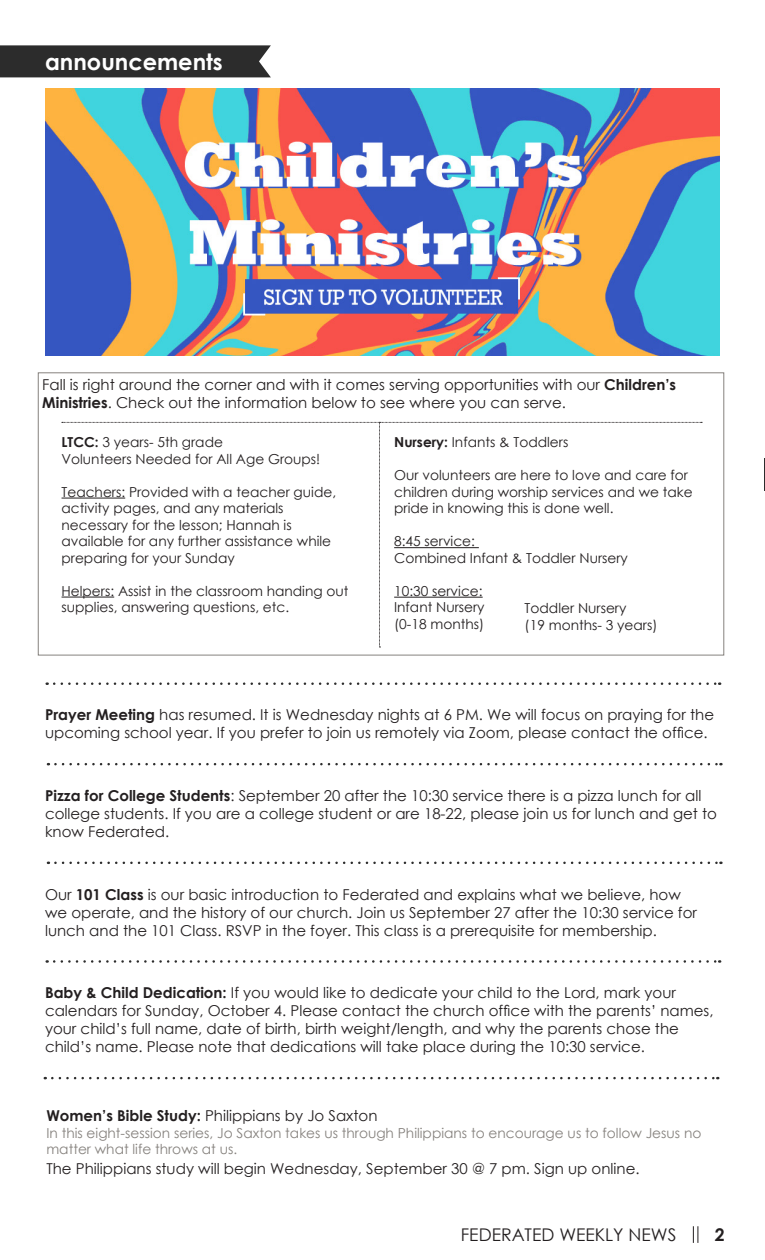
<style>
.page{position:relative;width:765px;height:1260px;background:#fff}
.page>*{position:absolute;margin:0;border:0;box-sizing:border-box;transform-origin:0 0}
.t1{font:700 22.5px "Century Gothic";color:#fff}
.t2{font:17.5px "Century Gothic";color:#231f20}
.t3{font:700 17.5px "Century Gothic";color:#231f20}
.t4{font:15px/18px "Century Gothic";color:#231f20}
.t5{font:13.75px/16.5px "Century Gothic";color:#231f20}
.t6{font:13.75px/16.5px "Century Gothic";color:#86827e}
.s1{font-weight:700}
</style>
<div class="page">
<svg style="left:693px;top:1226px;width:5px;height:17px"></svg>
<div style="left:0;top:45px;width:271px;height:32px;background:#2c2c2c"></div>
<svg style="left:52px;top:1077px;width:666px;height:2px"></svg>
<svg style="left:54px;top:682px;width:666px;height:3px"></svg>
<svg style="left:55px;top:763px;width:666px;height:2px"></svg>
<svg style="left:55px;top:862px;width:666px;height:2px"></svg>
<svg style="left:62px;top:422px;width:640px;height:226px"></svg>
<hr style="left:394px;top:547px;width:85px;height:1px;background:#231f20">
<hr style="left:394px;top:597px;width:89px;height:1px;background:#231f20">
<svg style="left:54px;top:960px;width:666px;height:3px"></svg>
<img style="left:45px;top:89px;width:675px;height:267px">
<p class="t1" style="left:45px;top:45px;width:179px">announcements</p>
<p class="t4" style="left:42px;top:375px;width:635px">Fall is right around the corner and with it comes serving opportunities with our <span class="s1">Children’s<br>Ministries</span>. Check out the information below to see where you can serve.</p>
<p class="t5" style="left:394px;top:434px;width:176px"><span class="s1">Nursery:</span> Infants &amp; Toddlers</p>
<p class="t5" style="left:394px;top:467px;width:300px">Our volunteers are here to love and care for children during worship services and we take pride in knowing this is done well.</p>
<p class="t5" style="left:394px;top:533px;width:235px">8:45 service:<br>Combined Infant &amp; Toddler Nursery</p>
<p class="t5" style="left:394px;top:582px;width:90px">10:30 service:</p>
<p class="t5" style="left:394px;top:599px;width:92px">Infant Nursery (0-18 months)</p>
<p class="t5" style="left:525px;top:600px;width:134px">Toddler Nursery<br>(19 months- 3 years)</p>
<p class="t5" style="left:62px;top:434px;width:163px"><span class="s1">LTCC:</span> 3 years- 5th grade</p>
<p class="t5" style="left:62px;top:450px;width:260px">Volunteers Needed for All Age Groups!</p>
<p class="t5" style="left:62px;top:483px;width:276px">Teachers: Provided with a teacher guide, activity pages, and any materials necessary for the lesson; Hannah is available for any further assistance while preparing for your Sunday</p>
<p class="t5" style="left:62px;top:582px;width:289px">Helpers: Assist in the classroom handing out supplies, answering questions, etc.</p>
<p class="t4" style="left:45px;top:706px;width:671px"><span class="s1">Prayer Meeting</span> has resumed. It is Wednesday nights at 6 PM. We will focus on praying for the upcoming school year. If you prefer to join us remotely via Zoom, please contact the office.</p>
<p class="t4" style="left:45px;top:786px;width:674px"><span class="s1">Pizza for College Students</span>: September 20 after the 10:30 service there is a pizza lunch for all college students. If you are a college student or are 18-22, please join us for lunch and get to know Federated.</p>
<p class="t4" style="left:45px;top:885px;width:637px">Our <span class="s1">101 Class</span> is our basic introduction to Federated and explains what we believe, how</p>
<p class="t4" style="left:45px;top:903px;width:654px">we operate, and the history of our church. Join us September 27 after the 10:30 service for</p>
<p class="t4" style="left:45px;top:921px;width:613px">lunch and the 101 Class. RSVP in the foyer. This class is a prerequisite for membership.</p>
<p class="t4" style="left:45px;top:984px;width:632px"><span class="s1">Baby &amp; Child Dedication:</span> If you would like to dedicate your child to the Lord, mark your</p>
<p class="t4" style="left:45px;top:1002px;width:670px">calendars for Sunday, October 4. Please contact the church office with the parents’ names,</p>
<p class="t4" style="left:45px;top:1020px;width:635px">your child’s full name, date of birth, birth weight/length, and why the parents chose the</p>
<p class="t4" style="left:45px;top:1038px;width:601px">child’s name. Please note that dedications will take place during the 10:30 service.</p>
<p class="t4" style="left:46px;top:1106px;width:333px"><span class="s1">Women’s Bible Study:</span> Philippians by Jo Saxton</p>
<p class="t6" style="left:46px;top:1124px;width:657px">In this eight-session series, Jo Saxton takes us through Philippians to encourage us to follow Jesus no matter what life throws at us.</p>
<p class="t4" style="left:46px;top:1159px;width:595px">The Philippians study will begin Wednesday, September 30 @ 7 pm. Sign up online.</p>
<p class="t2" style="left:461px;top:1223px;width:217px">FEDERATED WEEKLY NEWS</p>
<p class="t3" style="left:715px;top:1222px;width:11px">2</p>
</div>
